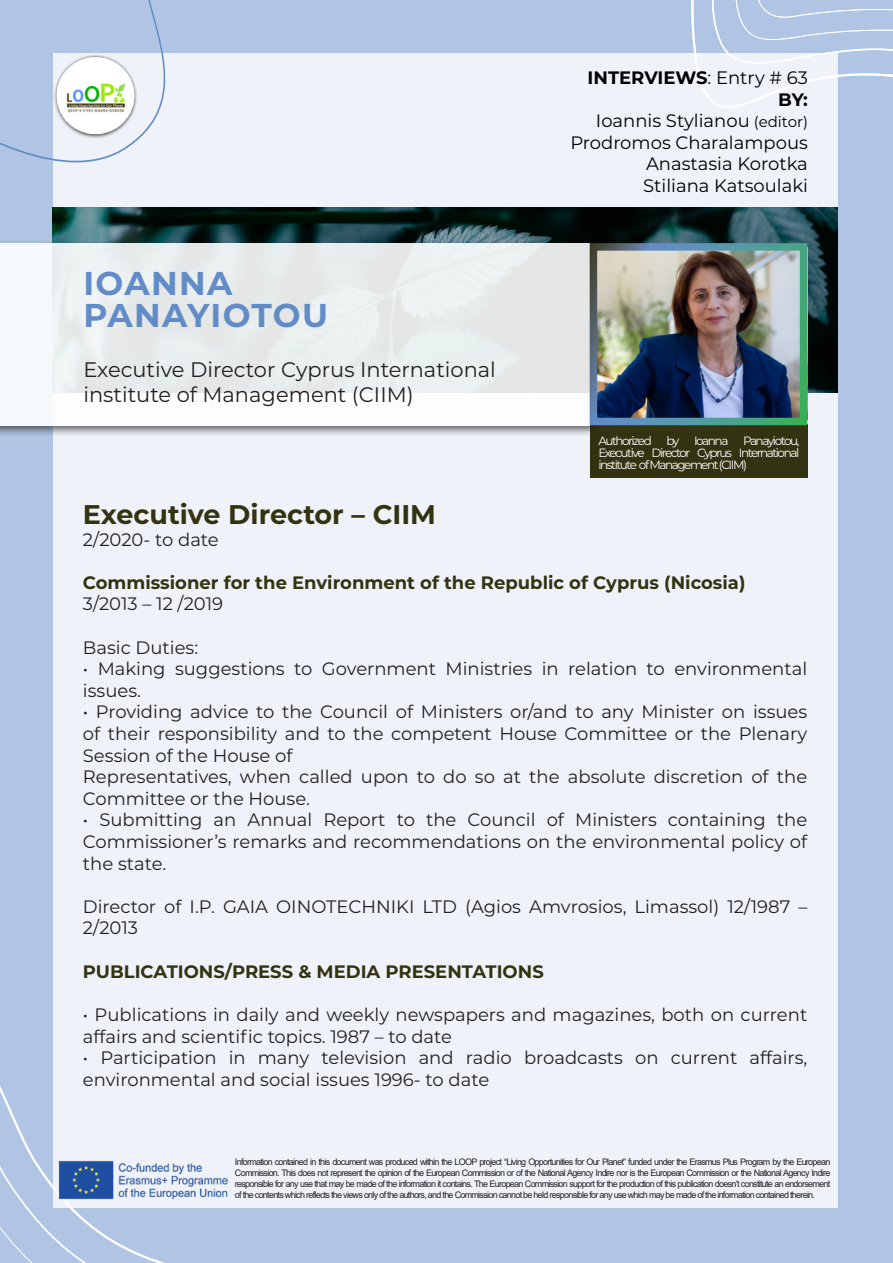
<style>
.page{position:relative;width:893px;height:1263px;background:#b0c5e3}
.page>*{position:absolute;margin:0;border:0;box-sizing:border-box;transform-origin:0 0}
.t1{font:700 33px "Montserrat";letter-spacing:.04em;color:#628cc8}
.t2{font:700 27px "Montserrat";color:#333211}
.t3{font:21px/25.2px "Montserrat";color:#231f20}
.t4{font:18px/21.6px "Montserrat";color:#231f20}
.t5{font:700 18px "Montserrat";color:#333211}
.t6{font:18px "Montserrat";color:#000}
.t7{font:700 18px "Montserrat";color:#000}
.t8{font:12px/12px "Montserrat";letter-spacing:-.12em;color:#fff;text-align:justify}
.t9{font:9px/10.9px "Arial";letter-spacing:-.08em;color:#231f20;text-align:justify}
.s1{font-weight:400}
.s2{font-size:15px}
</style>
<div class="page">
<div style="left:53px;top:53px;width:785px;height:1155px;background:#eff3f9"></div>
<svg style="left:0;top:1094px;width:102px;height:169px"></svg>
<svg style="left:691px;top:0;width:202px;height:108px"></svg>
<img style="left:54px;top:1159px;width:174px;height:42px">
<svg style="left:0;top:0;width:166px;height:162px"></svg>
<div style="left:590px;top:424px;width:217px;height:54px;background:#333211"></div>
<img style="left:53px;top:207px;width:785px;height:185px">
<div style="left:0;top:239px;width:603px;height:199px;background:#231f20;opacity:.75"></div>
<svg style="left:0;top:243px;width:590px;height:182px;fill:#eaeff0"></svg>
<img style="left:599px;top:248px;width:209px;height:172px">
<p class="t1" style="left:83px;top:260px;width:150px">IOANNA</p>
<p class="t1" style="left:83px;top:291px;width:246px">PANAYIOTOU</p>
<p class="t3" style="left:83px;top:356px;width:414px">Executive Director Cyprus International institute of Management (CIIM)</p>
<p class="t7" style="left:588px;top:65px;width:222px">INTERVIEWS<span class="s1">: Entry # 63</span></p>
<p class="t7" style="left:778px;top:86px;width:31px">BY:</p>
<p class="t6" style="left:596px;top:108px;width:214px">Ioannis Stylianou <span class="s2">(editor)</span></p>
<p class="t6" style="left:570px;top:130px;width:239px">Prodromos Charalampous</p>
<p class="t6" style="left:646px;top:152px;width:163px">Anastasia Korotka</p>
<p class="t6" style="left:643px;top:173px;width:166px">Stiliana Katsoulaki</p>
<p class="t8" style="left:598px;top:434px;width:202px">Authorized by Ioanna Panayiotou, Executive Director Cyprus International institute ofManagement (CIIM)</p>
<p class="t2" style="left:83px;top:495px;width:355px">Executive Director – CIIM</p>
<p class="t4" style="left:83px;top:528px;width:137px">2/2020- to date</p>
<p class="t5" style="left:83px;top:569px;width:664px">Commissioner for the Environment of the Republic of Cyprus (Nicosia)</p>
<p class="t4" style="left:83px;top:593px;width:142px">3/2013 – 12 /2019</p>
<p class="t4" style="left:83px;top:636px;width:117px">Basic Duties:</p>
<p class="t4" style="left:83px;top:657px;width:726px">• Making suggestions to Government Ministries in relation to environmental issues.</p>
<p class="t4" style="left:83px;top:701px;width:726px;text-align:justify">• Providing advice to the Council of Ministers or/and to any Minister on issues of their responsibility and to the competent House Committee or the Plenary Session of the House of</p>
<p class="t4" style="left:83px;top:765px;width:726px">Representatives, when called upon to do so at the absolute discretion of the<br>Committee or the House.</p>
<p class="t4" style="left:83px;top:809px;width:726px;text-align:justify">• Submitting an Annual Report to the Council of Ministers containing the Commissioner’s remarks and recommendations on the environmental policy of the state.</p>
<p class="t4" style="left:83px;top:895px;width:726px">Director of I.P. GAIA OINOTECHNIKI LTD (Agios Amvrosios, Limassol) 12/1987 –<br>2/2013</p>
<p class="t5" style="left:83px;top:958px;width:462px">PUBLICATIONS/PRESS &amp; MEDIA PRESENTATIONS</p>
<p class="t4" style="left:83px;top:1003px;width:726px">• Publications in daily and weekly newspapers and magazines, both on current affairs and scientific topics. 1987 – to date</p>
<p class="t4" style="left:83px;top:1046px;width:726px">• Participation in many television and radio broadcasts on current affairs, environmental and social issues 1996- to date</p>
<p class="t9" style="left:235px;top:1156px;width:597px">Information contained in this document was produced within the LOOP project “Living Opportunities for Our Planet” funded under the Erasmus Plus Program by the European Commission. This does not represent the opinion of the European Commission or of the National Agency Indire nor is the European Commission or the National Agency Indire responsible for any use that may be made of the information it contains. The European Commission support for the production of this publication doesn’t constitute an endorsement of the contents which reflects the views only of the authors, and the Commission cannot be held responsible for any use which may be made of the information contained therein.</p>
</div>
